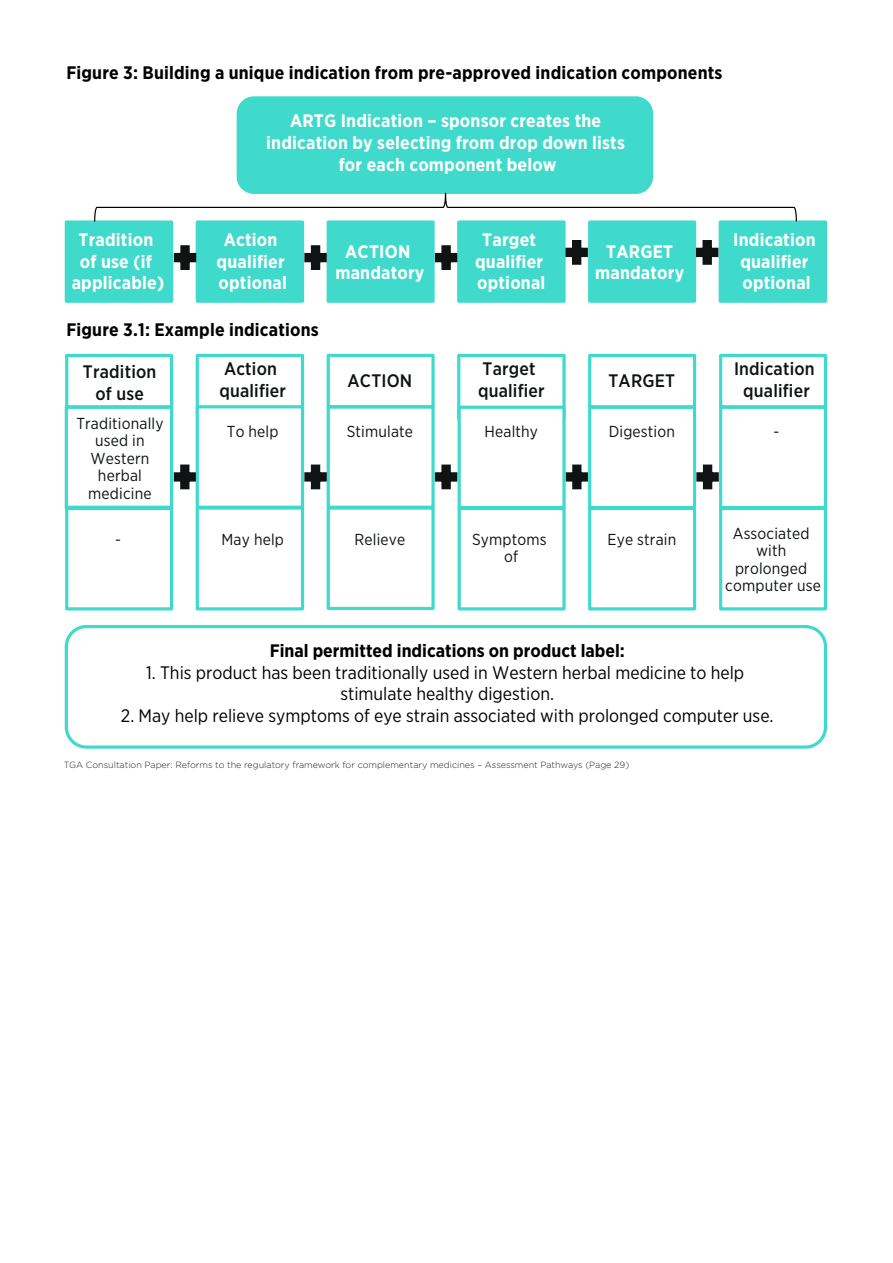
<style>
.page{position:relative;width:893px;height:1263px;background:#fff}
.page>*{position:absolute;margin:0;border:0;box-sizing:border-box;transform-origin:0 0}
.t1{font:700 18px/21.8px "Gotham Narrow";letter-spacing:.01em;color:#fff;text-align:center}
.t2{font:18px/21.8px "Gotham Narrow";color:#000001;text-align:center}
.t3{font:700 18px "Gotham Narrow";letter-spacing:.01em;color:#000001}
.t4{font:500 18px/21.8px "Gotham Narrow";letter-spacing:.01em;color:#0f1313;text-align:center}
.t5{font:15.9px/17.5px "Gotham Narrow";letter-spacing:.01em;color:#0f1313;text-align:center}
.t6{font:300 9px "Gotham";color:#231f20}
</style>
<div class="page">
<div style="left:238px;top:98px;width:414px;height:94px;background:#40dacc;border-radius:16px"></div>
<div style="left:237px;top:96px;width:416px;height:98px;border:3px solid #40dacc;border-radius:16px"></div>
<div style="left:65px;top:220px;width:108px;height:83px;background:#40dacc;border:3px solid #40dacc"></div>
<div style="left:196px;top:220px;width:108px;height:83px;background:#40dacc;border:3px solid #40dacc"></div>
<div style="left:327px;top:220px;width:108px;height:83px;background:#40dacc;border:3px solid #40dacc"></div>
<div style="left:457px;top:220px;width:109px;height:83px;background:#40dacc;border:3px solid #40dacc"></div>
<div style="left:588px;top:220px;width:108px;height:83px;background:#40dacc;border:3px solid #40dacc"></div>
<div style="left:719px;top:220px;width:108px;height:83px;background:#40dacc;border:3px solid #40dacc"></div>
<svg style="left:93px;top:192px;width:705px;height:31px"></svg>
<svg style="left:65px;top:353px;width:763px;height:51px"></svg>
<svg style="left:64px;top:404px;width:764px;height:345px"></svg>
<svg style="left:172px;top:463px;width:25px;height:28px"></svg>
<svg style="left:303px;top:463px;width:25px;height:28px"></svg>
<svg style="left:433px;top:463px;width:26px;height:28px"></svg>
<svg style="left:564px;top:463px;width:25px;height:28px"></svg>
<svg style="left:695px;top:463px;width:25px;height:28px"></svg>
<svg style="left:172px;top:244px;width:26px;height:28px"></svg>
<svg style="left:303px;top:244px;width:25px;height:28px"></svg>
<svg style="left:433px;top:244px;width:26px;height:28px"></svg>
<svg style="left:564px;top:238px;width:25px;height:28px"></svg>
<svg style="left:694px;top:238px;width:26px;height:28px"></svg>
<p class="t3" style="left:66px;top:61px;width:658px">Figure 3: Building a unique indication from pre-approved indication components</p>
<p class="t1" style="left:266px;top:110px;width:360px">ARTG Indication – sponsor creates the indication by selecting from drop down lists for each component below</p>
<p class="t1" style="left:72px;top:229px;width:94px">Tradition of use (if applicable)</p>
<p class="t1" style="left:217px;top:229px;width:72px">Action qualifier optional</p>
<p class="t1" style="left:335px;top:240px;width:91px">ACTION mandatory</p>
<p class="t1" style="left:475px;top:229px;width:72px">Target qualifier optional</p>
<p class="t1" style="left:595px;top:240px;width:91px">TARGET mandatory</p>
<p class="t1" style="left:733px;top:229px;width:84px">Indication qualifier optional</p>
<p class="t3" style="left:66px;top:318px;width:254px">Figure 3.1: Example indications</p>
<p class="t4" style="left:83px;top:360px;width:75px">Tradition of use</p>
<p class="t4" style="left:219px;top:357px;width:68px;text-align:left">Action qualifier</p>
<p class="t4" style="left:348px;top:369px;width:66px">ACTION</p>
<p class="t4" style="left:478px;top:357px;width:68px;text-align:left">Target qualifier</p>
<p class="t4" style="left:608px;top:369px;width:68px">TARGET</p>
<p class="t4" style="left:734px;top:357px;width:82px">Indication qualifier</p>
<p class="t5" style="left:76px;top:414px;width:89px">Traditionally used in<br>Western herbal medicine</p>
<p class="t5" style="left:227px;top:422px;width:53px">To help</p>
<p class="t5" style="left:347px;top:422px;width:68px">Stimulate</p>
<p class="t5" style="left:485px;top:422px;width:55px">Healthy</p>
<p class="t5" style="left:609px;top:422px;width:68px">Digestion</p>
<p class="t5" style="left:774px;top:422px;width:7px">-</p>
<p class="t5" style="left:115px;top:530px;width:7px">-</p>
<p class="t5" style="left:221px;top:530px;width:64px">May help</p>
<p class="t5" style="left:354px;top:530px;width:52px">Relieve</p>
<p class="t5" style="left:472px;top:530px;width:76px">Symptoms of</p>
<p class="t5" style="left:607px;top:530px;width:70px">Eye strain</p>
<p class="t5" style="left:725px;top:524px;width:97px">Associated with prolonged computer use</p>
<p class="t3" style="left:270px;top:639px;width:357px">Final permitted indications on product label:</p>
<p class="t2" style="left:146px;top:661px;width:600px">1. This product has been traditionally used in Western herbal medicine to help stimulate healthy digestion.</p>
<p class="t2" style="left:121px;top:705px;width:654px">2. May help relieve symptoms of eye strain associated with prolonged computer use.</p>
<p class="t6" style="left:64px;top:759px;width:567px">TGA Consultation Paper: Reforms to the regulatory framework for complementary medicines – Assessment Pathways (Page 29)</p>
</div>
